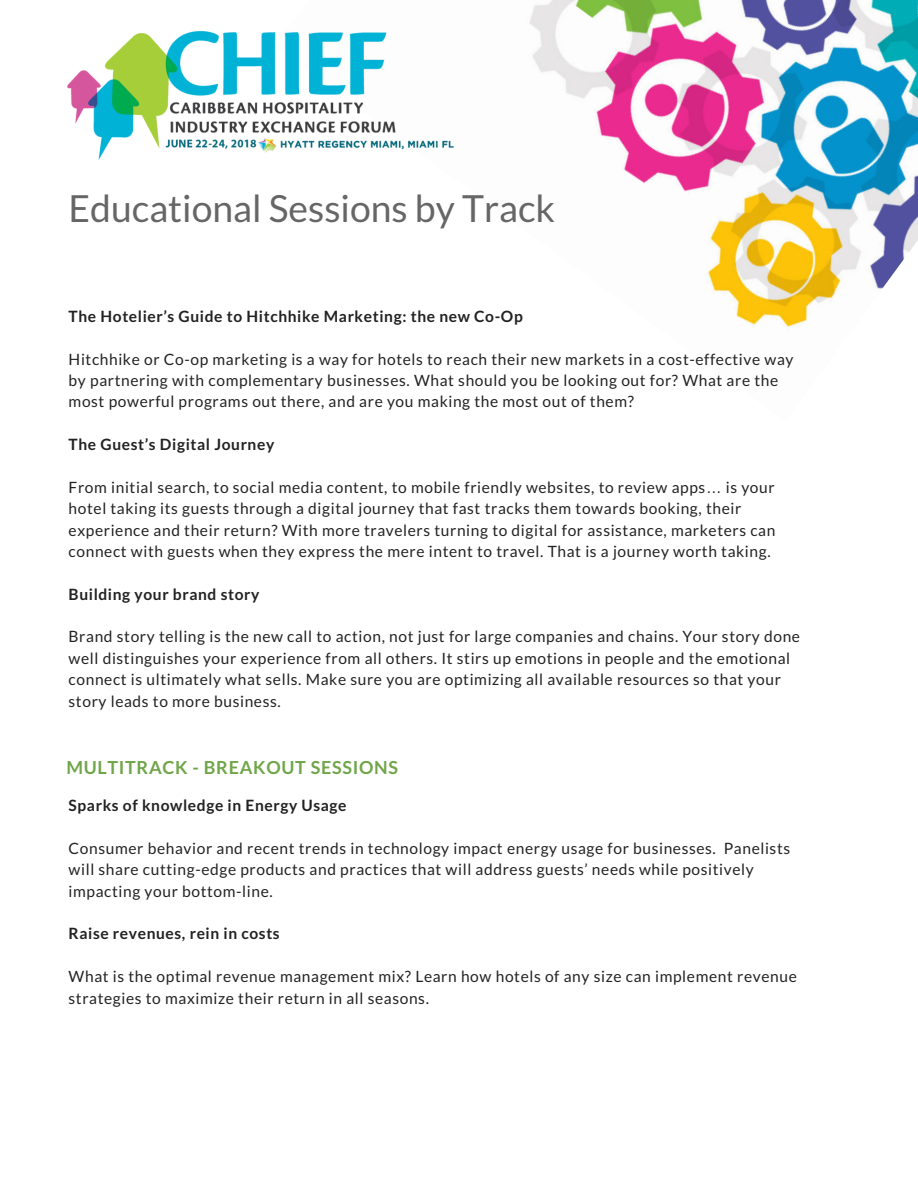
<style>
.page{position:relative;width:918px;height:1188px;background:#fff}
.page>*{position:absolute;margin:0;border:0;box-sizing:border-box;transform-origin:0 0}
.t1{font:37.35px "Lato";color:#666}
.t2{font:700 18px "Lato";letter-spacing:.04em;color:#70a64a}
.t3{font:15.6px/21.3px "Lato";letter-spacing:.04em;color:#222}
.t4{font:700 15.6px "Lato";letter-spacing:.04em;color:#222}
.s1{font-family:"Liberation Sans"}
</style>
<div class="page">
<img style="left:453px;top:0;width:465px;height:327px">
<img style="left:68px;top:32px;width:385px;height:128px">
<h1 class="t1" style="left:69px;top:185px;width:488px">Educational Sessions by Track</h1>
<p class="t4" style="left:69px;top:306px;width:456px">The Hotelier’s Guide to Hitchhike Marketing: the new Co-Op</p>
<p class="t3" style="left:69px;top:348px;width:726px">Hitchhike or Co-op marketing is a way for hotels to reach their new markets in a cost-effective way by partnering with complementary businesses. What should you be looking out for? What are the most powerful programs out there, and are you making the most out of them?</p>
<p class="t4" style="left:69px;top:435px;width:207px">The Guest’s Digital Journey</p>
<p class="t3" style="left:69px;top:476px;width:708px">From initial search, to social media content, to mobile friendly websites, to review apps<span class="s1">…</span> is your hotel taking its guests through a digital journey that fast tracks them towards booking, their experience and their return? With more travelers turning to digital for assistance, marketers can connect with guests when they express the mere intent to travel. That is a journey worth taking.</p>
<p class="t4" style="left:69px;top:584px;width:192px">Building your brand story</p>
<p class="t3" style="left:69px;top:626px;width:733px">Brand story telling is the new call to action, not just for large companies and chains. Your story done well distinguishes your experience from all others. It stirs up emotions in people and the emotional connect is ultimately what sells. Make sure you are optimizing all available resources so that your story leads to more business.</p>
<p class="t2" style="left:66px;top:756px;width:333px">MULTITRACK - BREAKOUT SESSIONS</p>
<p class="t4" style="left:69px;top:796px;width:280px">Sparks of knowledge in Energy Usage</p>
<p class="t3" style="left:69px;top:837px;width:723px">Consumer behavior and recent trends in technology impact energy usage for businesses. Panelists will share cutting-edge products and practices that will address guests’ needs while positively impacting your bottom-line.</p>
<p class="t4" style="left:69px;top:924px;width:213px">Raise revenues, rein in costs</p>
<p class="t3" style="left:69px;top:965px;width:730px">What is the optimal revenue management mix? Learn how hotels of any size can implement revenue strategies to maximize their return in all seasons.</p>
</div>
